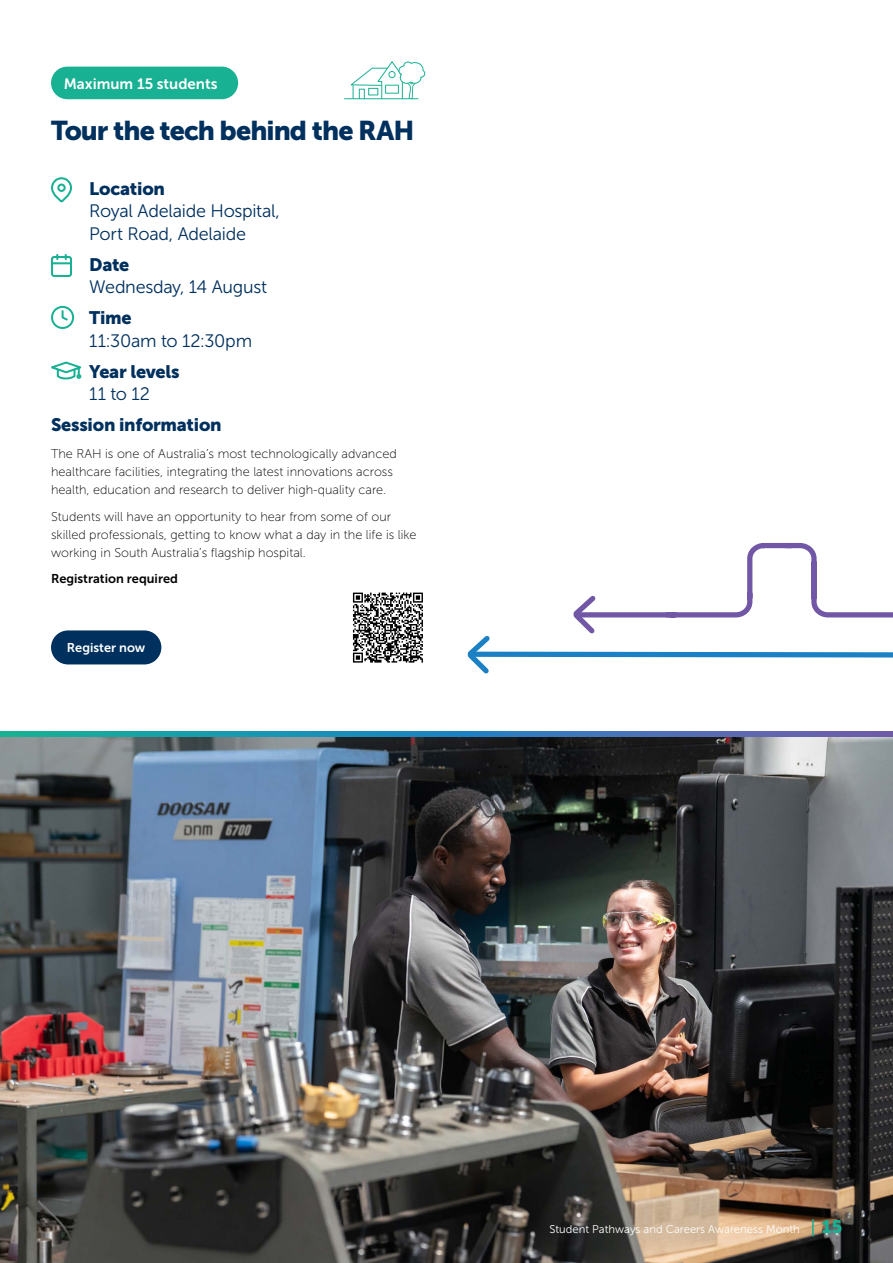
<style>
.page{position:relative;width:893px;height:1263px;background:#fff}
.page>*{position:absolute;margin:0;border:0;box-sizing:border-box;transform-origin:0 0}
.t1{font:27px "Museo Sans 900";letter-spacing:-.035em;color:#00305e}
.t2{font:18px/22.5px "Museo Sans 300";letter-spacing:-.015em;color:#00305e}
.t3{font:18px "Museo Sans 900";letter-spacing:-.015em;color:#00305e}
.t4{font:15px "Museo Sans 700";color:#fff}
.t5{font:12.75px/18px "Museo Sans 100";color:#000}
.t6{font:12.75px "Museo Sans 700";color:#000}
.t7{font:12.75px "Museo Sans 700";color:#fff}
.t8{font:11.25px "Museo Sans 300";color:#fff}
.s1{font-family:"Museo Sans 900";font-size:18px;color:#19b193}
</style>
<div class="page">
<img style="left:0;top:736px;width:893px;height:527px">
<svg style="left:0;top:732px;width:893px;height:4px;background:#3284b0"></svg>
<div style="left:51px;top:177px;width:21px;height:25px;border:2px solid #19b193;border-radius:9px"></div>
<div style="left:57px;top:184px;width:9px;height:8px;border:2px solid #19b193;border-radius:50%"></div>
<div style="left:51px;top:256px;width:21px;height:21px;border:2px solid #19b193;border-radius:2px"></div>
<svg style="left:52px;top:255px;width:19px;height:9px"></svg>
<div style="left:51px;top:306px;width:23px;height:23px;border:2px solid #19b193;border-radius:50%"></div>
<svg style="left:61px;top:309px;width:8px;height:12px"></svg>
<svg style="left:51px;top:361px;width:31px;height:19px"></svg>
<div style="left:51px;top:630px;width:110px;height:34px;background:#00305e;border-radius:17px"></div>
<div style="left:51px;top:67px;width:187px;height:32px;background:#19b193;border-radius:16px"></div>
<svg style="left:353px;top:593px;width:70px;height:70px"></svg>
<svg style="left:350px;top:61px;width:76px;height:39px"></svg>
<hr style="left:344px;top:98px;width:74px;height:1px;background:#19b193">
<svg style="left:812px;top:1219px;width:2px;height:17px"></svg>
<svg style="left:467px;top:542px;width:426px;height:132px"></svg>
<p class="t4" style="left:64px;top:75px;width:155px">Maximum 15 students</p>
<h1 class="t1" style="left:51px;top:116px;width:365px">Tour the tech behind the RAH</h1>
<h2 class="t3" style="left:89px;top:178px;width:77px">Location</h2>
<h2 class="t2" style="left:89px;top:200px;width:192px">Royal Adelaide Hospital,<br>Port Road, Adelaide</h2>
<h2 class="t3" style="left:89px;top:254px;width:42px">Date</h2>
<h2 class="t2" style="left:89px;top:276px;width:179px">Wednesday, 14 August</h2>
<h2 class="t3" style="left:89px;top:308px;width:44px">Time</h2>
<h2 class="t2" style="left:89px;top:330px;width:164px">11:30am to 12:30pm</h2>
<h2 class="t3" style="left:89px;top:361px;width:92px">Year levels</h2>
<h2 class="t2" style="left:89px;top:383px;width:62px">11 to 12</h2>
<h2 class="t3" style="left:51px;top:415px;width:172px">Session information</h2>
<p class="t5" style="left:51px;top:445px;width:347px">The RAH is one of Australia’s most technologically advanced healthcare facilities, integrating the latest innovations across health, education and research to deliver high-quality care.</p>
<p class="t5" style="left:51px;top:507px;width:367px">Students will have an opportunity to hear from some of our skilled professionals, getting to know what a day in the life is like working in South Australia’s flagship hospital.</p>
<p class="t6" style="left:51px;top:571px;width:128px">Registration required</p>
<p class="t7" style="left:67px;top:640px;width:80px">Register now</p>
<p class="t8" style="left:549px;top:1223px;width:294px">Student Pathways and Careers Awareness Month <span class="s1">15</span></p>
</div>
